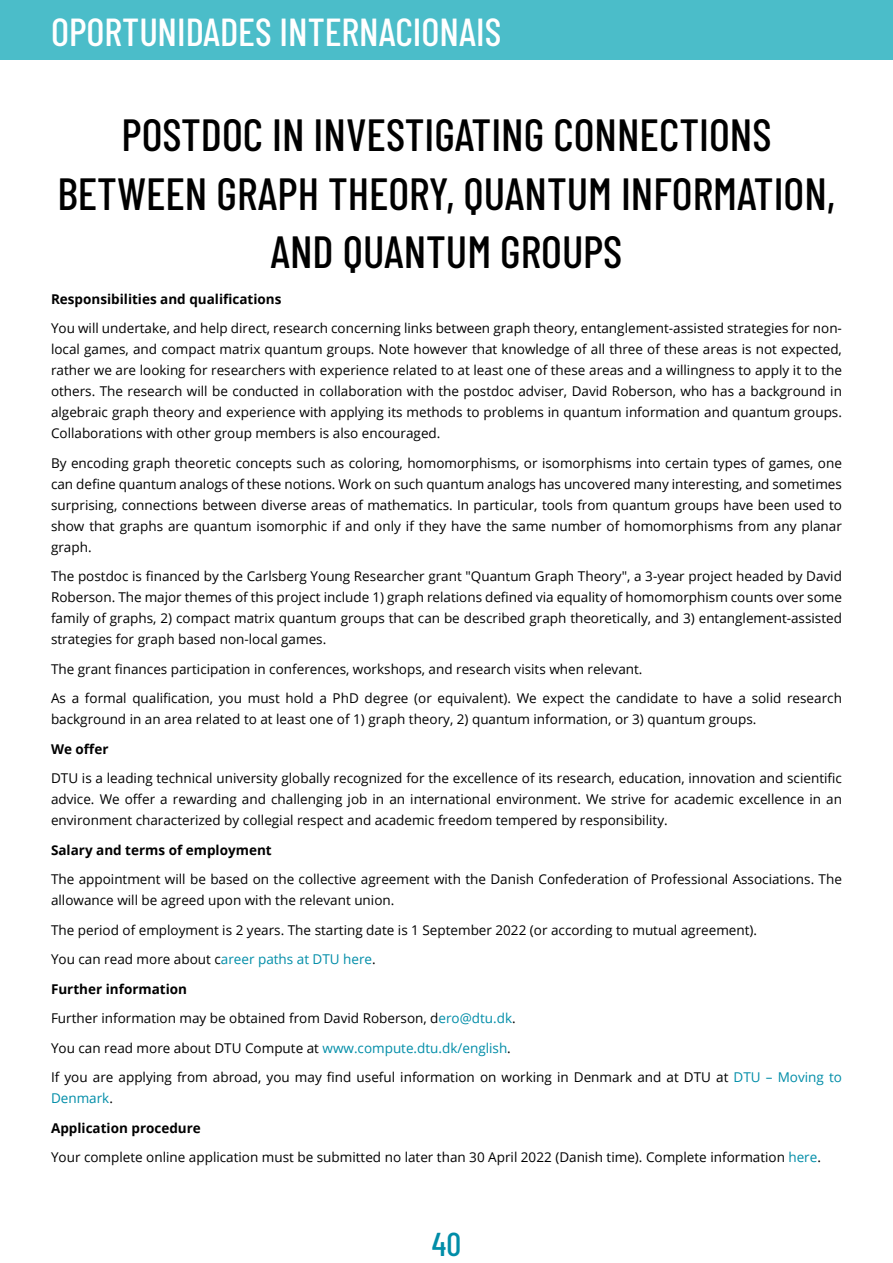
<style>
.page{position:relative;width:893px;height:1263px;background:#fff}
.page>*{position:absolute;margin:0;border:0;box-sizing:border-box;transform-origin:0 0}
.t1{font:500 45px/58.5px "Barlow Condensed";color:#000;text-align:center}
.t2{font:500 39px "Barlow Condensed";color:#fff}
.t3{font:500 33px "Barlow Condensed";color:#008da8}
.t4{font:13.5px/21px "Open Sans";color:#000;text-align:justify}
.t5{font:700 13.5px "Open Sans";color:#000}
.s1{color:#008da8}
.s2{font-weight:700}
</style>
<div class="page">
<div style="left:0;top:0;width:893px;height:60px;background:#4bbdc9"></div>
<h2 class="t2" style="left:51px;top:4px;width:452px">OPORTUNIDADES INTERNACIONAIS</h2>
<h1 class="t1" style="left:58px;top:103px;width:779px">POSTDOC IN INVESTIGATING CONNECTIONS<br>BETWEEN GRAPH THEORY, QUANTUM INFORMATION,<br>AND QUANTUM GROUPS</h1>
<p class="t5" style="left:51px;top:289px;width:232px">Responsibilities and qualifications</p>
<p class="t4" style="left:51px;top:317px;width:792px">You will undertake, and help direct, research concerning links between graph theory, entanglement-assisted strategies for non&shy;local games, and compact matrix quantum groups. Note however that knowledge of all three of these areas is not expected, rather we are looking for researchers with experience related to at least one of these areas and a willingness to apply it to the others. The research will be conducted in collaboration with the postdoc adviser, David Roberson, who has a background in algebraic graph theory and experience with applying its methods to problems in quantum information and quantum groups.<br>Collaborations with other group members is also encouraged.</p>
<p class="t4" style="left:51px;top:452px;width:792px">By encoding graph theoretic concepts such as coloring, homomorphisms, or isomorphisms into certain types of games, one can define quantum analogs of these notions. Work on such quantum analogs has uncovered many interesting, and sometimes surprising, connections between diverse areas of mathematics. In particular, tools from quantum groups have been used to show that graphs are quantum isomorphic if and only if they have the same number of homomorphisms from any planar graph.</p>
<p class="t4" style="left:51px;top:565px;width:792px">The postdoc is financed by the Carlsberg Young Researcher grant "Quantum Graph Theory", a 3-year project headed by David Roberson. The major themes of this project include 1) graph relations defined via equality of homomorphism counts over some family of graphs, 2) compact matrix quantum groups that can be described graph theoretically, and 3) entanglement-assisted strategies for graph based non-local games.</p>
<p class="t4" style="left:51px;top:654px;width:792px;line-height:29.5px">The grant finances participation in conferences, workshops, and research visits when relevant.<br>As a formal qualification, you must hold a PhD degree (or equivalent). We expect the candidate to have a solid research</p>
<p class="t4" style="left:51px;top:708px;width:707px">background in an area related to at least one of 1) graph theory, 2) quantum information, or 3) quantum groups.</p>
<p class="t5" style="left:51px;top:739px;width:59px">We offer</p>
<p class="t4" style="left:51px;top:767px;width:792px">DTU is a leading technical university globally recognized for the excellence of its research, education, innovation and scientific advice. We offer a rewarding and challenging job in an international environment. We strive for academic excellence in an environment characterized by collegial respect and academic freedom tempered by responsibility.</p>
<p class="t5" style="left:51px;top:840px;width:222px">Salary and terms of employment</p>
<p class="t4" style="left:51px;top:868px;width:792px">The appointment will be based on the collective agreement with the Danish Confederation of Professional Associations. The allowance will be agreed upon with the relevant union.</p>
<p class="t4" style="left:51px;top:915px;width:792px;line-height:29.5px;text-align:left">The period of employment is 2 years. The starting date is 1 September 2022 (or according to mutual agreement).<br>You can read more about c<span class="s1">areer paths at DTU here</span>.<br><span class="s2">Further information<br></span>Further information may be obtained from David Roberson, d<span class="s1">ero@dtu.dk</span>.<br>You can read more about DTU Compute at <span class="s1">www.compute.dtu.dk/english</span>.<br>If you are applying from abroad, you may find useful information on working in Denmark and at DTU at <span class="s1">DTU – Moving to</span></p>
<p class="t4" style="left:51px;top:1083px;width:771px;line-height:29.5px;text-align:left"><span class="s1">Denmark</span>.<br><span class="s2">Application procedure<br></span>Your complete online application must be submitted no later than 30 April 2022 (Danish time). Complete information <span class="s1">here</span>.</p>
<h3 class="t3" style="left:432px;top:1220px;width:31px">40</h3>
</div>
